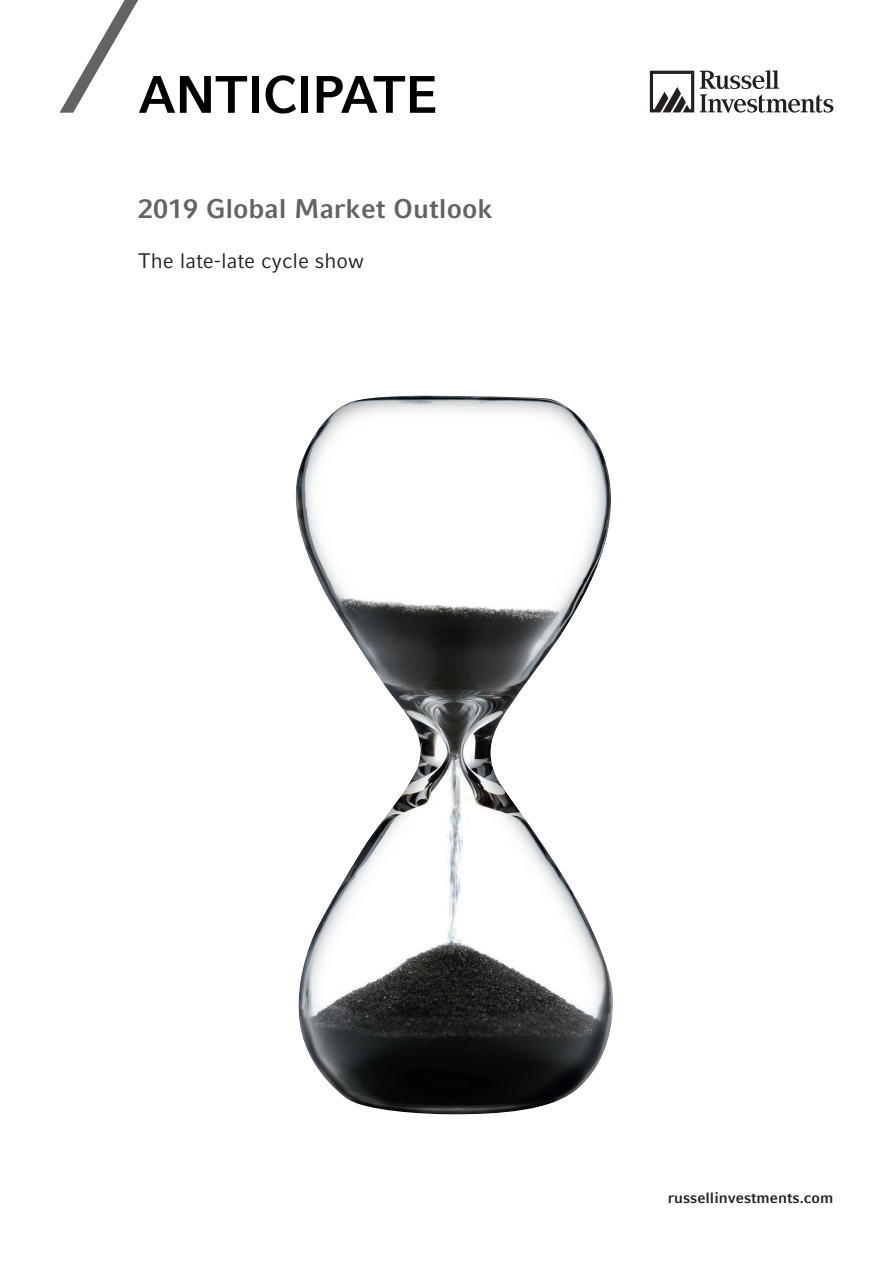
<style>
.page{position:relative;width:893px;height:1263px;background:#fff}
.page>*{position:absolute;margin:0;border:0;box-sizing:border-box;transform-origin:0 0}
.t1{font:700 52.5px "Compatil Fact LT Pro";letter-spacing:-.035em;color:#000001}
.t2{font:700 27px "Compatil Fact LT Pro";color:#636366}
.t3{font:21px "Compatil Fact LT Pro";color:#231f20}
.t4{font:700 15px "Compatil Fact LT Pro";color:#231f20}
</style>
<div class="page">
<img style="left:295px;top:396px;width:318px;height:719px">
<svg style="left:60px;top:0;width:78px;height:113px"></svg>
<svg style="left:700px;top:70px;width:133px;height:43px"></svg>
<svg style="left:650px;top:71px;width:44px;height:41px"></svg>
<h1 class="t1" style="left:138px;top:64px;width:301px">ANTICIPATE</h1>
<p class="t2" style="left:138px;top:193px;width:356px">2019 Global Market Outlook</p>
<p class="t3" style="left:138px;top:248px;width:227px">The late-late cycle show</p>
<p class="t4" style="left:668px;top:1189px;width:167px">russellinvestments.com</p>
</div>
